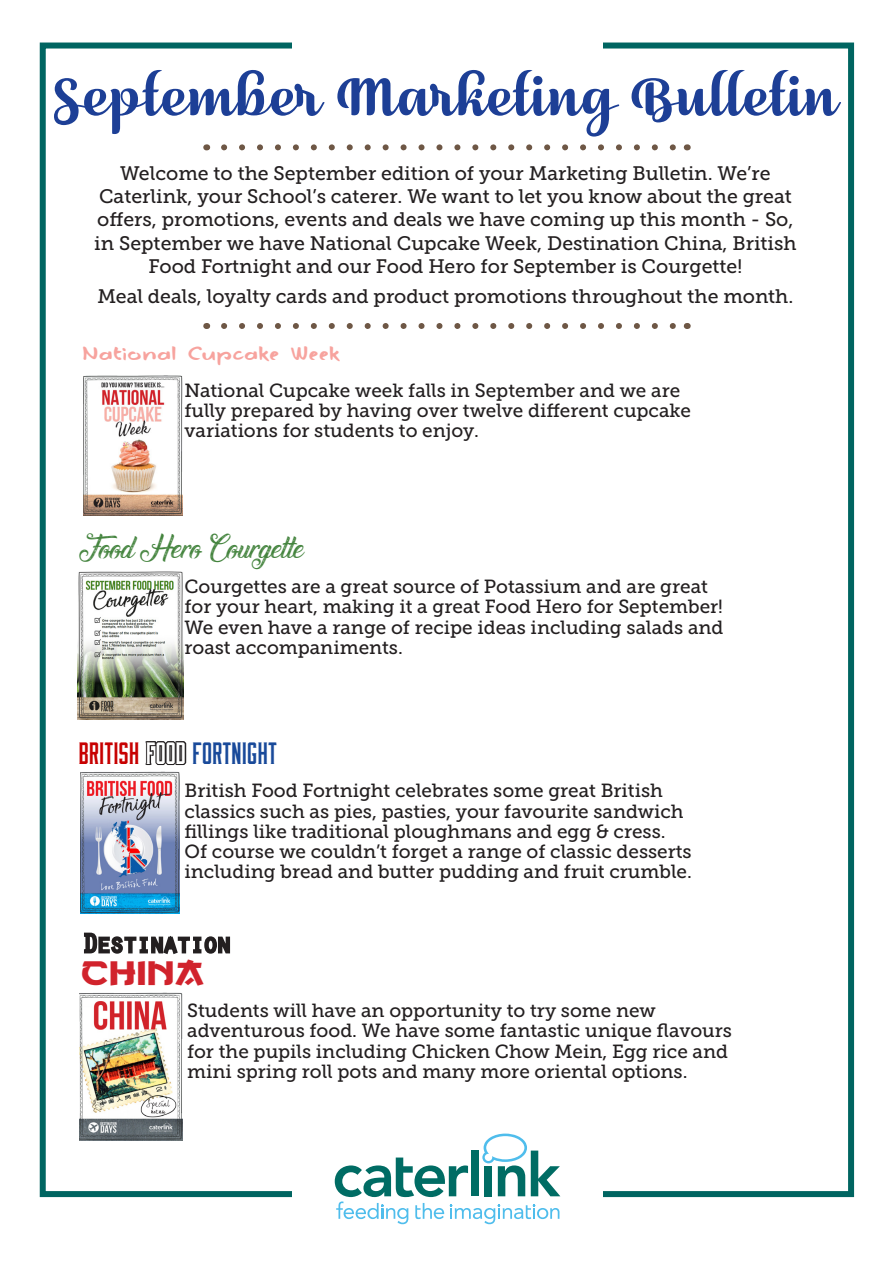
<style>
.page{position:relative;width:893px;height:1263px;background:#fff}
.page>*{position:absolute;margin:0;border:0;box-sizing:border-box;transform-origin:0 0}
.t1{font:54px "July Seventh";letter-spacing:.01em;color:#1d3f96;scale:1.1 1}
.t2{font:38.1px "Waving at Christmas";color:#44843e}
.t3{font:35.85px "Gangof Three";letter-spacing:.02em;color:#d1232c;scale:1.26 1}
.t4{font:31.2px "Moonshiner Round";color:#194a9a}
.t5{font:19.5px/23.4px "Museo Slab 500";color:#231f20;text-align:center}
.t6{font:19.5px "Mojitoin June";letter-spacing:.01em;color:#f7a39e;scale:1.1 1}
.Paragraph_Style_1{font:18.9px/20.2px "Museo Slab 500";color:#231f20}
.s1{color:#c70000}
.s2{color:#fff}
</style>
<div class="page">
<div style="left:40px;top:43px;width:814px;height:1154px;border:6px solid #006561"></div>
<div style="left:292px;top:1188px;width:311px;height:21px;background:#fff"></div>
<svg style="left:335px;top:1133px;width:225px;height:91px"></svg>
<div style="left:292px;top:18px;width:311px;height:43px;background:#fff"></div>
<svg style="left:224px;top:144px;width:452px;height:6px"></svg>
<svg style="left:224px;top:323px;width:452px;height:6px"></svg>
<img style="left:79px;top:992px;width:103px;height:148px">
<img style="left:81px;top:771px;width:99px;height:142px">
<img style="left:78px;top:571px;width:106px;height:148px">
<svg style="left:84px;top:932px;width:147px;height:23px"></svg>
<img style="left:83px;top:375px;width:100px;height:141px">
<svg style="left:144px;top:704px;width:43px;height:79px"></svg>
<p class="t1" style="left:54px;top:45px;width:715px">September Marketing Bulletin</p>
<p class="t5" style="left:94px;top:161px;width:704px">Welcome to the September edition of your Marketing Bulletin. We’re Caterlink, your School’s caterer. We want to let you know about the great offers, promotions, events and deals we have coming up this month - So, in September we have National Cupcake Week, Destination China, British Food Fortnight and our Food Hero for September is Courgette!</p>
<p class="t5" style="left:97px;top:284px;width:697px">Meal deals, loyalty cards and product promotions throughout the month.</p>
<p class="t6" style="left:82px;top:340px;width:235px">National Cupcake Week</p>
<p class="Paragraph_Style_1" style="left:185px;top:380px;width:508px">National Cupcake week falls in September and we are fully prepared by having over twelve different cupcake variations for students to enjoy.</p>
<p class="t2" style="left:79px;top:527px;width:227px">Food Hero Courgette</p>
<p class="Paragraph_Style_1" style="left:185px;top:577px;width:540px">Courgettes are a great source of Potassium and are great for your heart, making it a great Food Hero for September!<br>We even have a range of recipe ideas including salads and roast accompaniments.</p>
<p class="t4" style="left:79px;top:739px;width:200px"><span class="s1">BRITISH</span> <span class="s2">FOOD</span> FORTNIGHT</p>
<p class="Paragraph_Style_1" style="left:185px;top:781px;width:509px">British Food Fortnight celebrates some great British classics such as pies, pasties, your favourite sandwich fillings like traditional ploughmans and egg &amp; cress.<br>Of course we couldn’t forget a range of classic desserts including bread and butter pudding and fruit crumble.</p>
<p class="t3" style="left:81px;top:951px;width:99px">China</p>
<p class="Paragraph_Style_1" style="left:187px;top:1000px;width:546px">Students will have an opportunity to try some new adventurous food. We have some fantastic unique flavours for the pupils including Chicken Chow Mein, Egg rice and mini spring roll pots and many more oriental options.</p>
</div>
